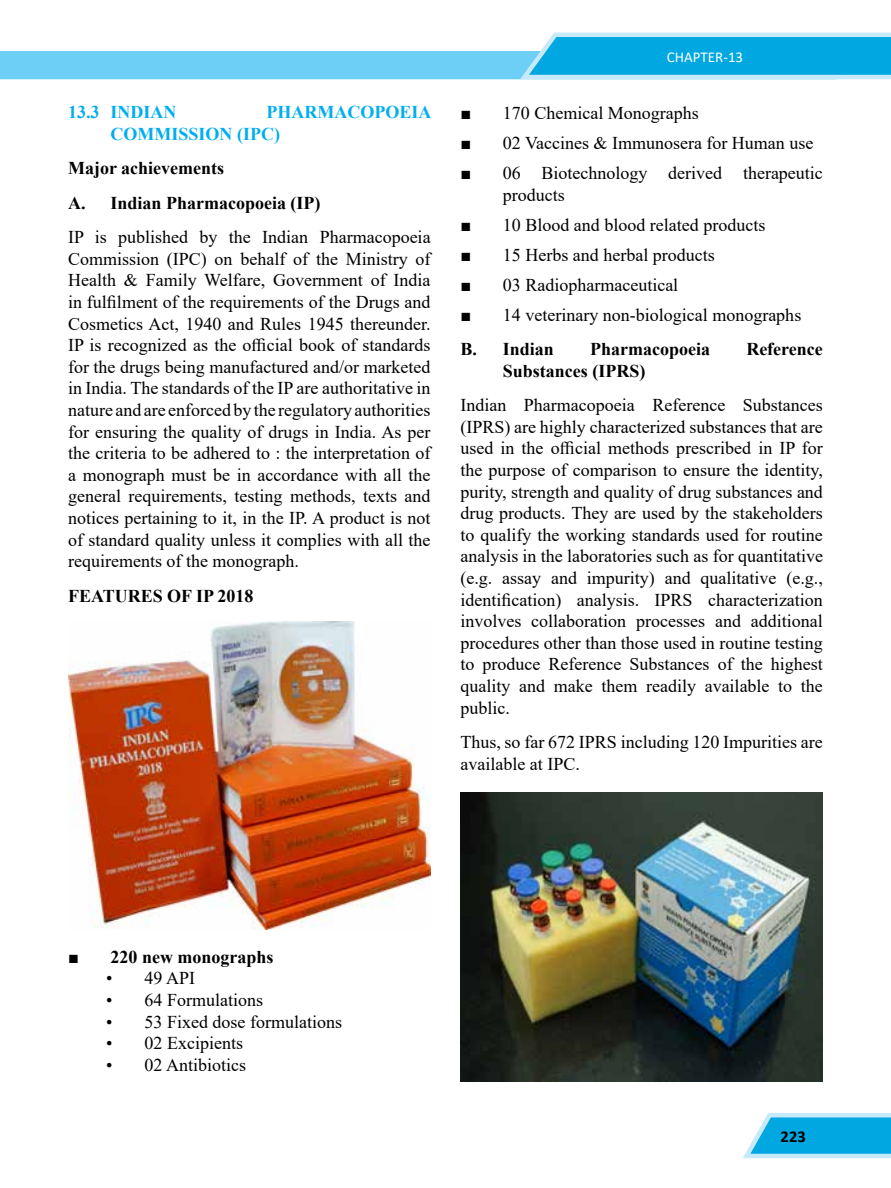
<style>
.page{position:relative;width:891px;height:1188px;background:#fff}
.page>*{position:absolute;margin:0;border:0;box-sizing:border-box;transform-origin:0 0}
.t1{font:18px/21.6px "Times New Roman";color:#000;text-align:justify}
.t2{font:700 18px/34.3px "Times New Roman";color:#000}
.t3{font:700 18px/21.6px "Times New Roman";color:#00aeef}
.t4{font:700 16.5px "Calibri";color:#000}
.t5{font:15px "Calibri";color:#fff}
.s1{font-weight:400}
</style>
<div class="page">
<svg style="left:0;top:32px;width:891px;height:48px"></svg>
<svg style="left:743px;top:1113px;width:148px;height:46px"></svg>
<img style="left:68px;top:621px;width:363px;height:308px">
<img style="left:460px;top:793px;width:363px;height:289px">
<p class="t3" style="left:111px;top:101px;width:323px;text-indent:156px">PHARMACOPOEIA<br>COMMISSION (IPC)</p>
<p class="t2" style="left:68px;top:151px;width:254px">Major achievements<br>A. Indian Pharmacopoeia (IP)</p>
<p class="t1" style="left:68px;top:226px;width:364px">IP is published by the Indian Pharmacopoeia Commission (IPC) on behalf of the Ministry of Health &amp; Family Welfare, Government of India in fulfilment of the requirements of the Drugs and Cosmetics Act, 1940 and Rules 1945 thereunder.<br>IP is recognized as the official book of standards for the drugs being manufactured and/or marketed in India. The standards of the IP are authoritative in nature and are enforced by the regulatory authorities for ensuring the quality of drugs in India. As per the criteria to be adhered to : the interpretation of a monograph must be in accordance with all the general requirements, testing methods, texts and notices pertaining to it, in the IP. A product is not of standard quality unless it complies with all the requirements of the monograph.</p>
<p class="t2" style="left:68px;top:578px;width:187px">FEATURES OF IP 2018</p>
<p class="t3" style="left:68px;top:101px;width:110px">13.3 INDIAN</p>
<p class="t5" style="left:667px;top:46px;width:78px">CHAPTER-13</p>
<p class="t1" style="left:460px;top:101px;width:240px">■ 170 Chemical Monographs</p>
<p class="t1" style="left:460px;top:131px;width:355px">■ 02 Vaccines &amp; Immunosera for Human use</p>
<p class="t1" style="left:503px;top:162px;width:322px;text-indent:-43px">■ 06 Biotechnology derived therapeutic products</p>
<p class="t1" style="left:460px;top:213px;width:306px">■ 10 Blood and blood related products</p>
<p class="t1" style="left:460px;top:243px;width:256px">■ 15 Herbs and herbal products</p>
<p class="t1" style="left:460px;top:273px;width:219px">■ 03 Radiopharmaceutical</p>
<p class="t1" style="left:460px;top:304px;width:342px">■ 14 veterinary non-biological monographs</p>
<p class="t2" style="left:460px;top:332px;width:95px">B. Indian</p>
<p class="t2" style="left:590px;top:332px;width:121px">Pharmacopoeia</p>
<p class="t2" style="left:746px;top:332px;width:78px">Reference</p>
<p class="t2" style="left:503px;top:353px;width:144px">Substances (IPRS)</p>
<p class="t1" style="left:460px;top:394px;width:364px">Indian Pharmacopoeia Reference Substances (IPRS) are highly characterized substances that are used in the official methods prescribed in IP for the purpose of comparison to ensure the identity, purity, strength and quality of drug substances and drug products. They are used by the stakeholders to qualify the working standards used for routine analysis in the laboratories such as for quantitative (e.g. assay and impurity) and qualitative (e.g., identification) analysis. IPRS characterization involves collaboration processes and additional procedures other than those used in routine testing to produce Reference Substances of the highest quality and make them readily available to the public.</p>
<p class="t1" style="left:460px;top:731px;width:364px">Thus, so far 672 IPRS including 120 Impurities are available at IPC.</p>
<p class="t2" style="left:68px;top:939px;width:207px"><span class="s1">■</span> 220 new monographs</p>
<p class="t1" style="left:106px;top:967px;width:90px">• 49 API</p>
<p class="t1" style="left:106px;top:989px;width:158px">• 64 Formulations</p>
<p class="t1" style="left:106px;top:1010px;width:237px">• 53 Fixed dose formulations</p>
<p class="t1" style="left:106px;top:1032px;width:138px">• 02 Excipients</p>
<p class="t1" style="left:106px;top:1053px;width:141px">• 02 Antibiotics</p>
<p class="t4" style="left:781px;top:1125px;width:27px">223</p>
</div>
